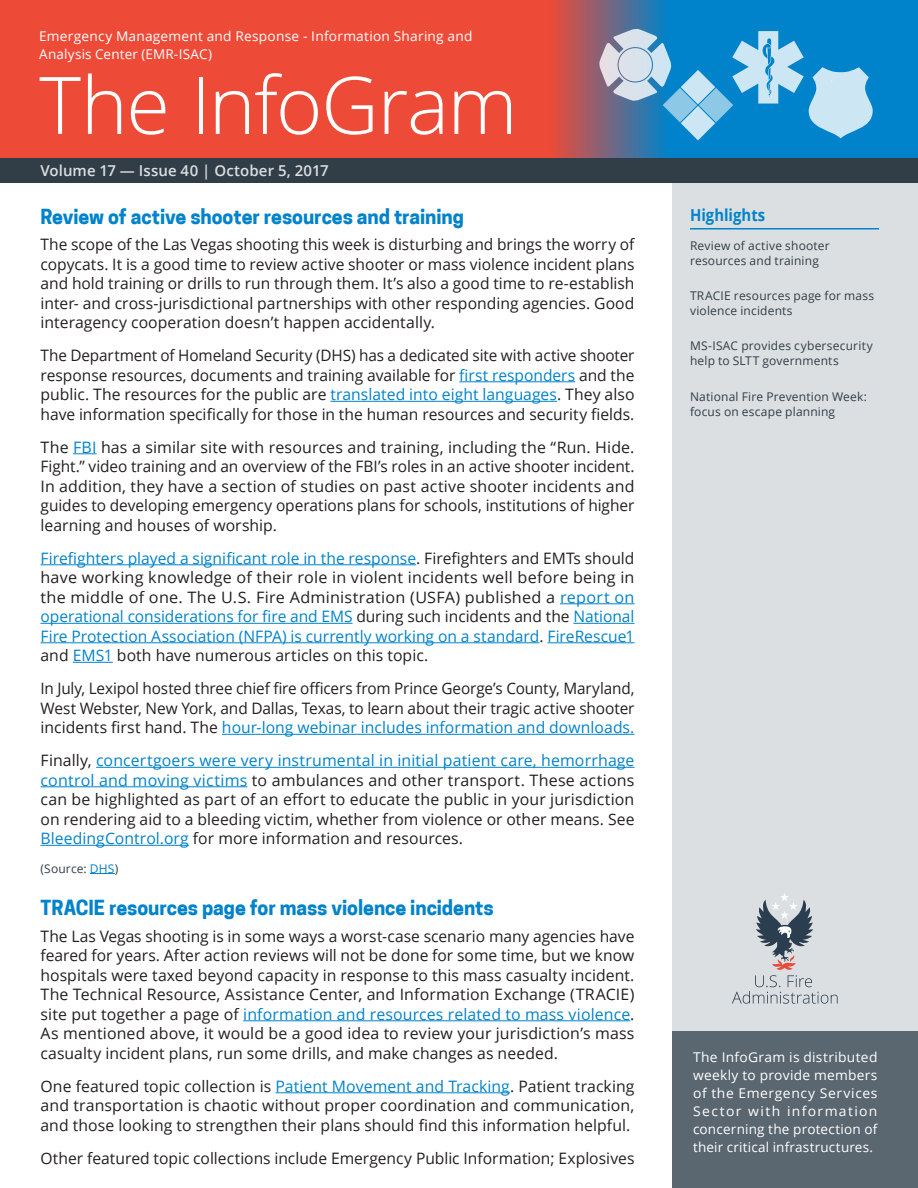
<style>
.page{position:relative;width:918px;height:1188px;background:#fff}
.page>*{position:absolute;margin:0;border:0;box-sizing:border-box;transform-origin:0 0}
.t1{font:300 79.5px "Open Sans";letter-spacing:-.02em;color:#fff}
.t2{font:700 19.5px "Coo Hew";letter-spacing:-.005em;color:#0083ca}
.t3{font:700 16.5px "Open Sans";letter-spacing:.005em;color:#0083ca;scale:.9 1}
.t4{font:15.75px/19.5px "Open Sans";color:#231f20;text-align:justify}
.Volume_Issue_Number{font:600 15px "Open Sans";letter-spacing:.005em;color:#dbdfe2}
.t5{font:13.5px/18px "Open Sans";letter-spacing:.015em;color:#fff}
.t6{font:12px/15px "Open Sans";letter-spacing:.015em;color:#313e48}
.s1{color:#0083ca}
</style>
<div class="page">
<div style="left:673px;top:183px;width:245px;height:1005px;background:#dbdfe2"></div>
<div style="left:0;top:0;width:918px;height:158px;background:#ed4b38"></div>
<svg style="left:555px;top:0;width:363px;height:158px;background:#3875a7"></svg>
<svg style="left:599px;top:29px;width:274px;height:111px;background:#5aa6d2"></svg>
<div style="left:673px;top:1031px;width:245px;height:157px;background:#5a6670"></div>
<svg style="left:732px;top:893px;width:106px;height:111px"></svg>
<div style="left:0;top:158px;width:918px;height:25px;background:#313e48"></div>
<hr style="left:690px;top:228px;width:189px;height:1px;background:#0083ca">
<hr style="left:459px;top:381px;width:116px;height:1px;background:#0083ca">
<hr style="left:330px;top:401px;width:227px;height:1px;background:#0083ca">
<svg style="left:73px;top:453px;width:24px;height:1px"></svg>
<hr style="left:40px;top:564px;width:376px;height:1px;background:#0083ca">
<hr style="left:560px;top:603px;width:75px;height:1px;background:#0083ca">
<hr style="left:40px;top:623px;width:313px;height:1px;background:#0083ca">
<hr style="left:573px;top:623px;width:61px;height:1px;background:#0083ca">
<hr style="left:40px;top:642px;width:499px;height:1px;background:#0083ca">
<hr style="left:547px;top:642px;width:87px;height:1px;background:#0083ca">
<hr style="left:73px;top:662px;width:40px;height:1px;background:#0083ca">
<hr style="left:222px;top:734px;width:412px;height:1px;background:#0083ca">
<hr style="left:96px;top:767px;width:538px;height:1px;background:#0083ca">
<hr style="left:40px;top:786px;width:207px;height:1px;background:#0083ca">
<hr style="left:40px;top:845px;width:149px;height:1px;background:#0083ca">
<svg style="left:90px;top:873px;width:25px;height:1px"></svg>
<hr style="left:243px;top:1020px;width:387px;height:1px;background:#0083ca">
<hr style="left:276px;top:1092px;width:234px;height:1px;background:#0083ca">
<p class="t5" style="left:39px;top:26px;width:435px">Emergency Management and Response - Information Sharing and<br>Analysis Center (EMR-ISAC)</p>
<h1 class="t1" style="left:39px;top:51px;width:480px">The InfoGram</h1>
<p class="Volume_Issue_Number" style="left:40px;top:160px;width:290px">Volume 17 — Issue 40 | October 5, 2017</p>
<p class="t2" style="left:40px;top:205px;width:425px">Review of active shooter resources and training</p>
<p class="t4" style="left:40px;top:234px;width:596px">The scope of the Las Vegas shooting this week is disturbing and brings the worry of copycats. It is a good time to review active shooter or mass violence incident plans and hold training or drills to run through them. It’s also a good time to re-establish inter- and cross-jurisdictional partnerships with other responding agencies. Good interagency cooperation doesn’t happen accidentally.</p>
<p class="t4" style="left:40px;top:345px;width:596px">The Department of Homeland Security (DHS) has a dedicated site with active shooter response resources, documents and training available for <span class="s1">first responders</span> and the public. The resources for the public are <span class="s1">translated into eight languages</span>. They also have information specifically for those in the human resources and security fields.</p>
<p class="t4" style="left:40px;top:437px;width:596px">The <span class="s1">FBI</span> has a similar site with resources and training, including the “Run. Hide.<br>Fight.” video training and an overview of the FBI’s roles in an active shooter incident.<br>In addition, they have a section of studies on past active shooter incidents and guides to developing emergency operations plans for schools, institutions of higher learning and houses of worship.</p>
<p class="t4" style="left:40px;top:548px;width:596px"><span class="s1">Firefighters played a significant role in the response</span>. Firefighters and EMTs should have working knowledge of their role in violent incidents well before being in the middle of one. The U.S. Fire Administration (USFA) published a <span class="s1">report on operational considerations for fire and EMS</span> during such incidents and the <span class="s1">National Fire Protection Association (NFPA) is currently working on a standard</span>. <span class="s1">FireRescue1 </span>and <span class="s1">EMS1</span> both have numerous articles on this topic.</p>
<p class="t4" style="left:40px;top:678px;width:596px">In July, Lexipol hosted three chief fire officers from Prince George’s County, Maryland, West Webster, New York, and Dallas, Texas, to learn about their tragic active shooter incidents first hand. The <span class="s1">hour-long webinar includes information and downloads.</span></p>
<p class="t4" style="left:40px;top:750px;width:596px">Finally, <span class="s1">concertgoers were very instrumental in initial patient care, hemorrhage control and moving victims</span> to ambulances and other transport. These actions can be highlighted as part of an effort to educate the public in your jurisdiction on rendering aid to a bleeding victim, whether from violence or other means. See <span class="s1">BleedingControl.org</span> for more information and resources.</p>
<p class="t6" style="left:40px;top:860px;width:79px">(Source: <span class="s1">DHS</span>)</p>
<p class="t2" style="left:40px;top:896px;width:455px">TRACIE resources page for mass violence incidents</p>
<p class="t4" style="left:40px;top:926px;width:596px">The Las Vegas shooting is in some ways a worst-case scenario many agencies have feared for years. After action reviews will not be done for some time, but we know hospitals were taxed beyond capacity in response to this mass casualty incident.<br>The Technical Resource, Assistance Center, and Information Exchange (TRACIE) site put together a page of <span class="s1">information and resources related to mass violence</span>.<br>As mentioned above, it would be a good idea to review your jurisdiction’s mass casualty incident plans, run some drills, and make changes as needed.</p>
<p class="t4" style="left:40px;top:1076px;width:596px">One featured topic collection is <span class="s1">Patient Movement and Tracking</span>. Patient tracking and transportation is chaotic without proper coordination and communication, and those looking to strengthen their plans should find this information helpful.</p>
<p class="t4" style="left:40px;top:1148px;width:595px">Other featured topic collections include Emergency Public Information; Explosives</p>
<p class="t3" style="left:690px;top:204px;width:85px">Highlights</p>
<p class="t6" style="left:690px;top:238px;width:141px">Review of active shooter resources and training</p>
<p class="t6" style="left:690px;top:288px;width:186px">TRACIE resources page for mass violence incidents</p>
<p class="t6" style="left:690px;top:338px;width:184px">MS-ISAC provides cybersecurity help to SLTT governments</p>
<p class="t6" style="left:690px;top:388px;width:178px">National Fire Prevention Week: focus on escape planning</p>
<p class="t5" style="left:693px;top:1048px;width:186px;text-align:justify">The InfoGram is distributed weekly to provide members of the Emergency Services Sector with information concerning the protection of their critical infrastructures.</p>
</div>
